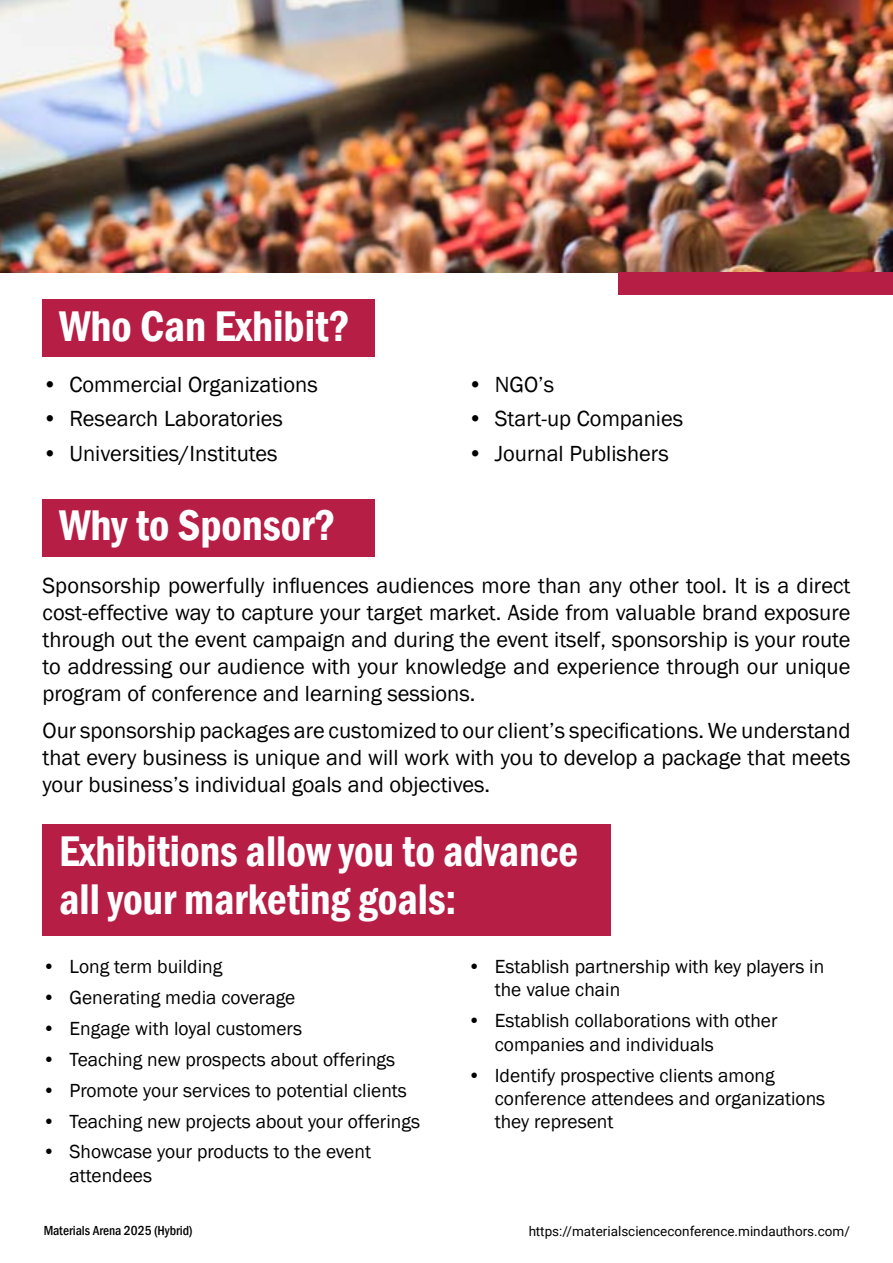
<style>
.page{position:relative;width:893px;height:1263px;background:#fff}
.page>*{position:absolute;margin:0;border:0;box-sizing:border-box;transform-origin:0 0}
.t1{font:600 condensed 44.1px/47.8px "Franklin Gothic";color:#fff}
.t2{font:22.5px/27px "Franklin Gothic";color:#000;text-align:justify}
.t3{font:19.5px/23.4px "Franklin Gothic";color:#000}
.t4{font:13.5px "Roboto";color:#000}
.t5{font:500 condensed 13.5px "Franklin Gothic";color:#000}
</style>
<div class="page">
<div style="left:43px;top:299px;width:332px;height:58px;background:#b71e45"></div>
<div style="left:43px;top:499px;width:332px;height:57px;background:#b71e45"></div>
<div style="left:43px;top:824px;width:568px;height:111px;background:#b71e45"></div>
<img style="left:0;top:0;width:893px;height:272px">
<div style="left:618px;top:272px;width:275px;height:23px;background:#b71e45"></div>
<h1 class="t1" style="left:59px;top:301px;width:292px">Who Can Exhibit?</h1>
<p class="t2" style="left:43px;top:371px;width:277px">• Commercial Organizations</p>
<p class="t2" style="left:43px;top:406px;width:242px">• Research Laboratories</p>
<p class="t2" style="left:43px;top:440px;width:237px">• Universities/Institutes</p>
<p class="t2" style="left:468px;top:371px;width:88px">• NGO’s</p>
<p class="t2" style="left:468px;top:406px;width:217px">• Start-up Companies</p>
<p class="t2" style="left:468px;top:440px;width:203px">• Journal Publishers</p>
<h1 class="t1" style="left:59px;top:501px;width:278px">Why to Sponsor?</h1>
<p class="t2" style="left:43px;top:572px;width:809px">Sponsorship powerfully influences audiences more than any other tool. It is a direct cost-effective way to capture your target market. Aside from valuable brand exposure through out the event campaign and during the event itself, sponsorship is your route to addressing our audience with your knowledge and experience through our unique program of conference and learning sessions.</p>
<p class="t2" style="left:43px;top:718px;width:809px">Our sponsorship packages are customized to our client’s specifications. We understand that every business is unique and will work with you to develop a package that meets your business’s individual goals and objectives.</p>
<h1 class="t1" style="left:59px;top:826px;width:521px">Exhibitions allow you to advance all your marketing goals:</h1>
<p class="t3" style="left:43px;top:955px;width:181px">• Long term building</p>
<p class="t3" style="left:43px;top:986px;width:254px">• Generating media coverage</p>
<p class="t3" style="left:43px;top:1017px;width:261px">• Engage with loyal customers</p>
<p class="t3" style="left:43px;top:1048px;width:354px">• Teaching new prospects about offerings</p>
<p class="t3" style="left:43px;top:1079px;width:366px">• Promote your services to potential clients</p>
<p class="t3" style="left:43px;top:1110px;width:379px">• Teaching new projects about your offerings</p>
<p class="t3" style="left:70px;top:1141px;width:303px;text-indent:-27px">• Showcase your products to the event attendees</p>
<p class="t3" style="left:495px;top:955px;width:331px;text-indent:-27px">• Establish partnership with key players in the value chain</p>
<p class="t3" style="left:495px;top:1009px;width:284px;text-indent:-27px">• Establish collaborations with other companies and individuals</p>
<p class="t3" style="left:495px;top:1064px;width:332px;text-indent:-27px">• Identify prospective clients among conference attendees and organizations they represent</p>
<p class="t5" style="left:43px;top:1222px;width:151px">Materials Arena 2025 (Hybrid)</p>
<p class="t4" style="left:528px;top:1221px;width:323px">https://materialscienceconference.mindauthors.com/</p>
</div>
